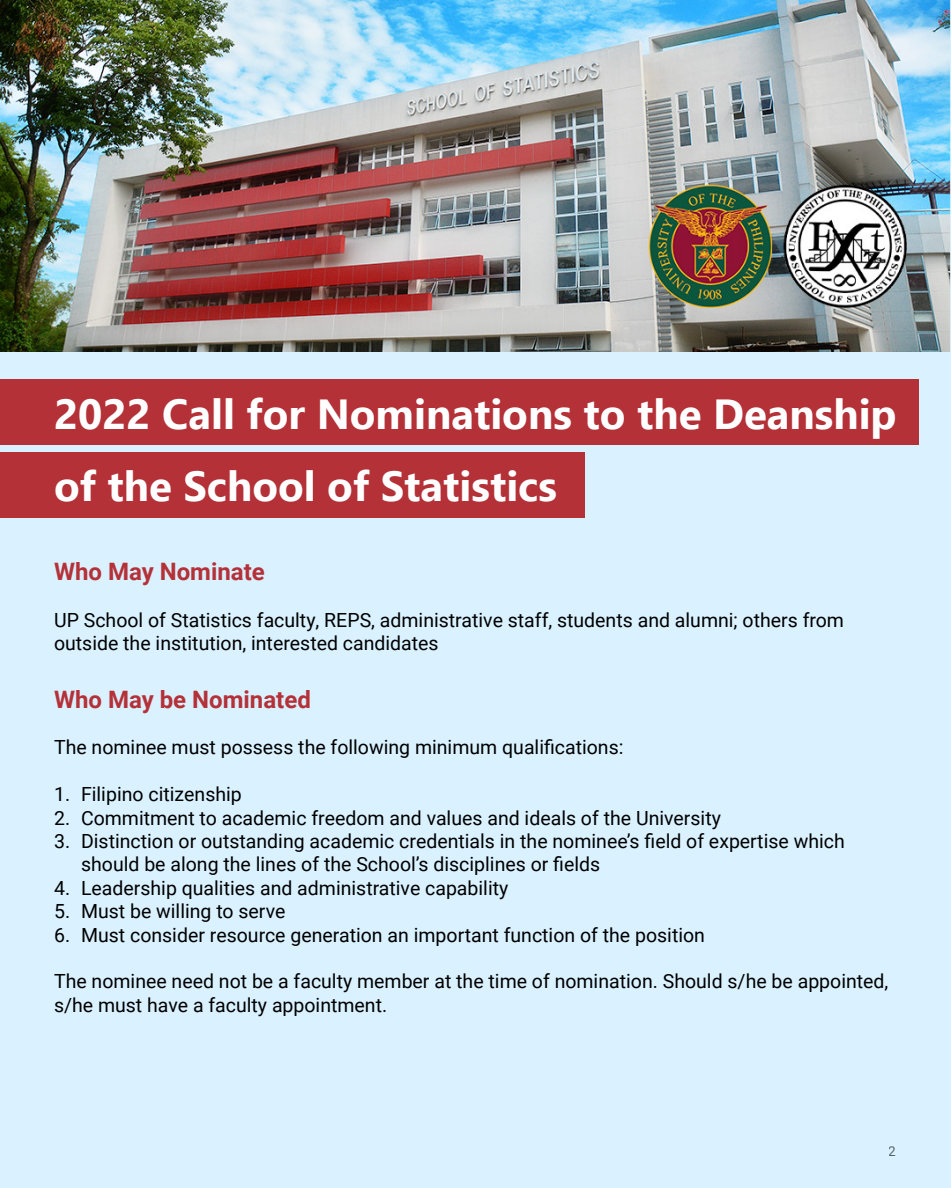
<style>
.page{position:relative;width:951px;height:1188px;background:#fff}
.page>*{position:absolute;margin:0;border:0;box-sizing:border-box;transform-origin:0 0}
.t1{font:700 42px/72px "Ebrima";color:#fff}
.t2{font:700 24px "Roboto";color:#b43138}
.t3{font:19.5px/23.4px "Roboto";color:#000101}
.t4{font:13.5px "Roboto";color:#000}
</style>
<div class="page">
<img style="left:0;top:0;width:951px;height:1188px">
<div style="left:0;top:452px;width:584px;height:66px;background:#b43138"></div>
<div style="left:0;top:380px;width:918px;height:65px;background:#b43138"></div>
<h1 class="t1" style="left:54px;top:375px;width:844px">2022 Call for Nominations to the Deanship of the School of Statistics</h1>
<p class="t2" style="left:54px;top:554px;width:212px">Who May Nominate</p>
<p class="t3" style="left:54px;top:607px;width:791px">UP School of Statistics faculty, REPS, administrative staff, students and alumni; others from outside the institution, interested candidates</p>
<p class="t2" style="left:54px;top:682px;width:258px">Who May be Nominated</p>
<p class="t3" style="left:54px;top:735px;width:571px">The nominee must possess the following minimum qualifications:</p>
<p class="t3" style="left:54px;top:782px;width:189px">1. Filipino citizenship</p>
<p class="t3" style="left:54px;top:805px;width:668px">2. Commitment to academic freedom and values and ideals of the University</p>
<p class="t3" style="left:81px;top:829px;width:765px;text-indent:-27px">3. Distinction or outstanding academic credentials in the nominee’s field of expertise which should be along the lines of the School’s disciplines or fields</p>
<p class="t3" style="left:54px;top:875px;width:456px">4. Leadership qualities and administrative capability</p>
<p class="t3" style="left:54px;top:899px;width:233px">5. Must be willing to serve</p>
<p class="t3" style="left:54px;top:922px;width:652px">6. Must consider resource generation an important function of the position</p>
<p class="t3" style="left:54px;top:969px;width:835px">The nominee need not be a faculty member at the time of nomination. Should s/he be appointed, s/he must have a faculty appointment.</p>
<p class="t4" style="left:888px;top:1141px;width:9px">2</p>
</div>
